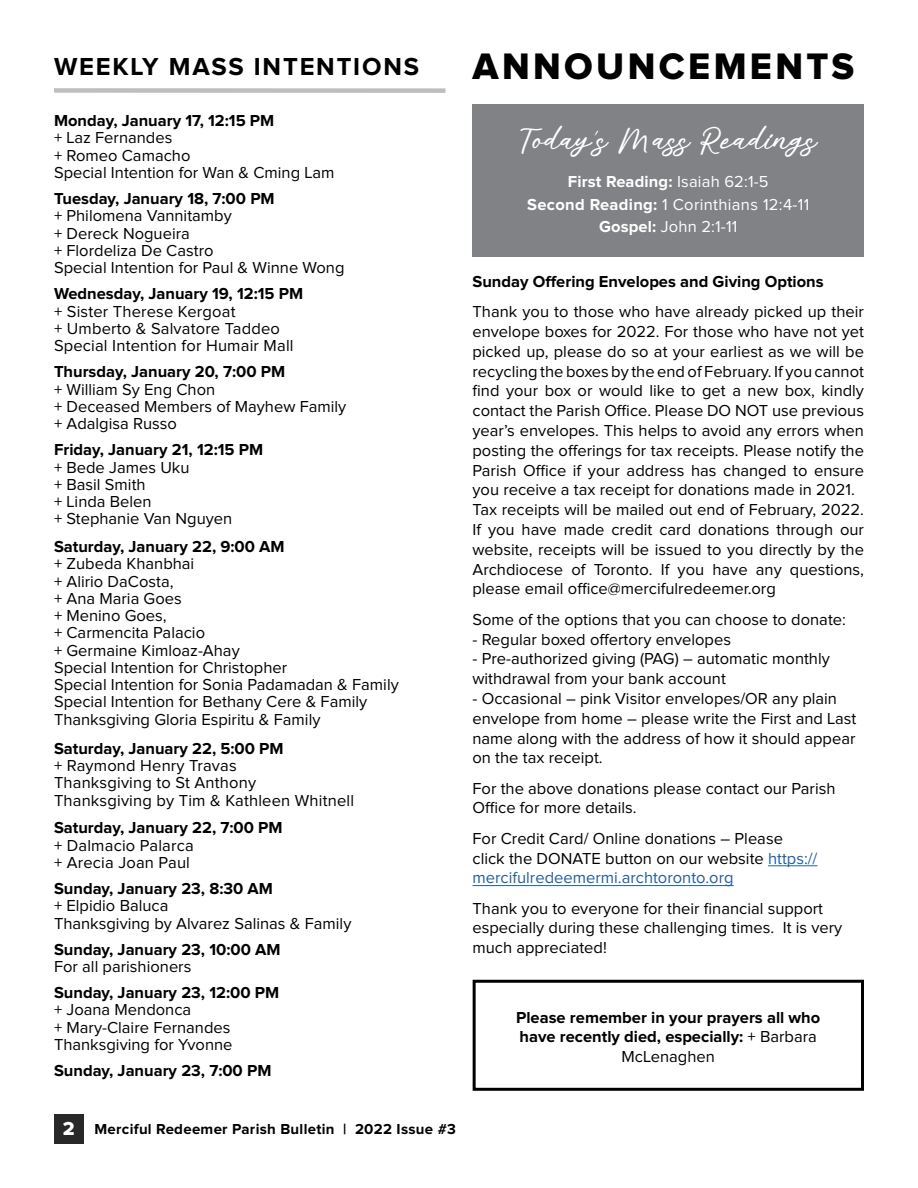
<style>
.page{position:relative;width:918px;height:1188px;background:#fff}
.page>*{position:absolute;margin:0;border:0;box-sizing:border-box;transform-origin:0 0}
.t1{font:38.25px "Proxima Nova Extrabld";letter-spacing:.09em;color:#000}
.t2{font:700 25.5px "Proxima Nova";letter-spacing:.07em;color:#000}
.t3{font:22.5px "Alisha Free";color:#fff}
.t4{font:16.5px/17.2px "Proxima Nova";color:#000}
.t5{font:700 16.5px/19.8px "Proxima Nova";color:#000;text-align:center}
.t6{font:16.5px/22.5px "Proxima Nova";letter-spacing:.02em;color:#fff;text-align:center}
.t7{font:700 15px "Proxima Nova";letter-spacing:.02em;color:#000}
.s1{font-family:"Proxima Nova Extrabld";font-weight:400;font-size:19.5px;color:#fff}
.s2{font-family:"Sign Painter House Script"}
.s3{font-weight:700}
.s4{color:#215e9e}
.s5{font-weight:400}
</style>
<div class="page">
<div style="left:54px;top:1114px;width:30px;height:30px;background:#292829"></div>
<div style="left:54px;top:88px;width:392px;height:5px;background:#bcbec0"></div>
<div style="left:472px;top:104px;width:392px;height:152px;background:#808285"></div>
<div style="left:473px;top:980px;width:391px;height:111px;border:3px solid #000"></div>
<hr style="left:768px;top:866px;width:49px;height:1px;background:#215e9e">
<hr style="left:472px;top:885px;width:262px;height:1px;background:#215e9e">
<h2 class="t2" style="left:54px;top:55px;width:367px">WEEKLY MASS INTENTIONS</h2>
<h1 class="t1" style="left:472px;top:49px;width:383px">ANNOUNCEMENTS</h1>
<p class="t5" style="left:54px;top:112px;width:222px">Monday, January 17, 12:15 PM</p>
<p class="t4" style="left:54px;top:130px;width:282px">+ Laz Fernandes<br>+ Romeo Camacho<br>Special Intention for Wan &amp; Cming Lam</p>
<p class="t5" style="left:54px;top:190px;width:222px">Tuesday, January 18, 7:00 PM</p>
<p class="t4" style="left:54px;top:208px;width:292px">+ Philomena Vannitamby<br>+ Dereck Nogueira<br>+ Flordeliza De Castro<br>Special Intention for Paul &amp; Winne Wong</p>
<p class="t5" style="left:54px;top:285px;width:251px">Wednesday, January 19, 12:15 PM</p>
<p class="t4" style="left:54px;top:303px;width:241px">+ Sister Therese Kergoat<br>+ Umberto &amp; Salvatore Taddeo<br>Special Intention for Humair Mall</p>
<p class="t5" style="left:54px;top:363px;width:233px">Thursday, January 20, 7:00 PM</p>
<p class="t4" style="left:54px;top:381px;width:294px">+ William Sy Eng Chon<br>+ Deceased Members of Mayhew Family + Adalgisa Russo</p>
<p class="t5" style="left:54px;top:441px;width:211px">Friday, January 21, 12:15 PM</p>
<p class="t4" style="left:54px;top:459px;width:180px">+ Bede James Uku<br>+ Basil Smith<br>+ Linda Belen<br>+ Stephanie Van Nguyen</p>
<p class="t5" style="left:54px;top:537px;width:232px">Saturday, January 22, 9:00 AM</p>
<p class="t4" style="left:54px;top:556px;width:346px">+ Zubeda Khanbhai<br>+ Alirio DaCosta,<br>+ Ana Maria Goes<br>+ Menino Goes,<br>+ Carmencita Palacio<br>+ Germaine Kimloaz-Ahay<br>Special Intention for Christopher<br>Special Intention for Sonia Padamadan &amp; Family<br>Special Intention for Bethany Cere &amp; Family<br>Thanksgiving Gloria Espiritu &amp; Family</p>
<p class="t5" style="left:54px;top:739px;width:231px">Saturday, January 22, 5:00 PM</p>
<p class="t4" style="left:54px;top:758px;width:302px">+ Raymond Henry Travas<br>Thanksgiving to St Anthony<br>Thanksgiving by Tim &amp; Kathleen Whitnell</p>
<p class="t5" style="left:54px;top:819px;width:230px">Saturday, January 22, 7:00 PM</p>
<p class="t4" style="left:54px;top:837px;width:141px">+ Dalmacio Palarca + Arecia Joan Paul</p>
<p class="t5" style="left:54px;top:879px;width:220px">Sunday, January 23, 8:30 AM</p>
<p class="t4" style="left:54px;top:898px;width:299px">+ Elpidio Baluca<br>Thanksgiving by Alvarez Salinas &amp; Family</p>
<p class="t5" style="left:54px;top:940px;width:228px">Sunday, January 23, 10:00 AM</p>
<p class="t4" style="left:54px;top:959px;width:139px">For all parishioners</p>
<p class="t5" style="left:54px;top:984px;width:227px">Sunday, January 23, 12:00 PM</p>
<p class="t4" style="left:54px;top:1002px;width:180px">+ Joana Mendonca<br>+ Mary-Claire Fernandes<br>Thanksgiving for Yvonne</p>
<p class="t5" style="left:54px;top:1062px;width:219px">Sunday, January 23, 7:00 PM</p>
<p class="t7" style="left:63px;top:1122px;width:395px"><span class="s1">2</span> Merciful Redeemer Parish Bulletin | 2022 Issue #3</p>
<h3 class="t3" style="left:520px;top:124px;width:299px">Today<span class="s2">’</span>s Mass Readings</h3>
<p class="t6" style="left:527px;top:171px;width:284px"><span class="s3">First Reading:</span> Isaiah 62:1-5<br><span class="s3">Second Reading:</span> 1 Corinthians 12:4-11<br><span class="s3">Gospel:</span> John 2:1-11</p>
<p class="t5" style="left:472px;top:272px;width:353px">Sunday Offering Envelopes and Giving Options</p>
<p class="t4" style="left:472px;top:303px;width:393px;line-height:19.8px">Thank you to those who have already picked up their envelope boxes for 2022. For those who have not yet picked up, please do so at your earliest as we will be recycling the boxes by the end of February. If you cannot find your box or would like to get a new box, kindly contact the Parish Office. Please DO NOT use previous year’s envelopes. This helps to avoid any errors when posting the offerings for tax receipts. Please notify the Parish Office if your address has changed to ensure you receive a tax receipt for donations made in 2021.<br>Tax receipts will be mailed out end of February, 2022.<br>If you have made credit card donations through our website, receipts will be issued to you directly by the Archdiocese of Toronto. If you have any questions, please email office@mercifulredeemer.org</p>
<p class="t4" style="left:472px;top:611px;width:375px">Some of the options that you can choose to donate:</p>
<p class="t4" style="left:472px;top:631px;width:260px">- Regular boxed offertory envelopes</p>
<p class="t4" style="left:472px;top:650px;width:359px;line-height:19.8px">- Pre-authorized giving (PAG) – automatic monthly withdrawal from your bank account</p>
<p class="t4" style="left:472px;top:689px;width:385px;line-height:19.8px">- Occasional – pink Visitor envelopes/OR any plain envelope from home – please write the First and Last name along with the address of how it should appear on the tax receipt.</p>
<p class="t4" style="left:472px;top:779px;width:365px;line-height:19.8px">For the above donations please contact our Parish<br>Office for more details.</p>
<p class="t4" style="left:472px;top:829px;width:346px;line-height:19.8px">For Credit Card/ Online donations – Please click the DONATE button on our website <span class="s4">https:// mercifulredeemermi.archtoronto.org</span></p>
<p class="t4" style="left:472px;top:899px;width:371px;line-height:19.8px">Thank you to everyone for their financial support especially during these challenging times. It is very much appreciated!</p>
<p class="t5" style="left:516px;top:1008px;width:306px">Please remember in your prayers all who have recently died, especially: <span class="s5">+ Barbara<br>McLenaghen</span></p>
</div>
